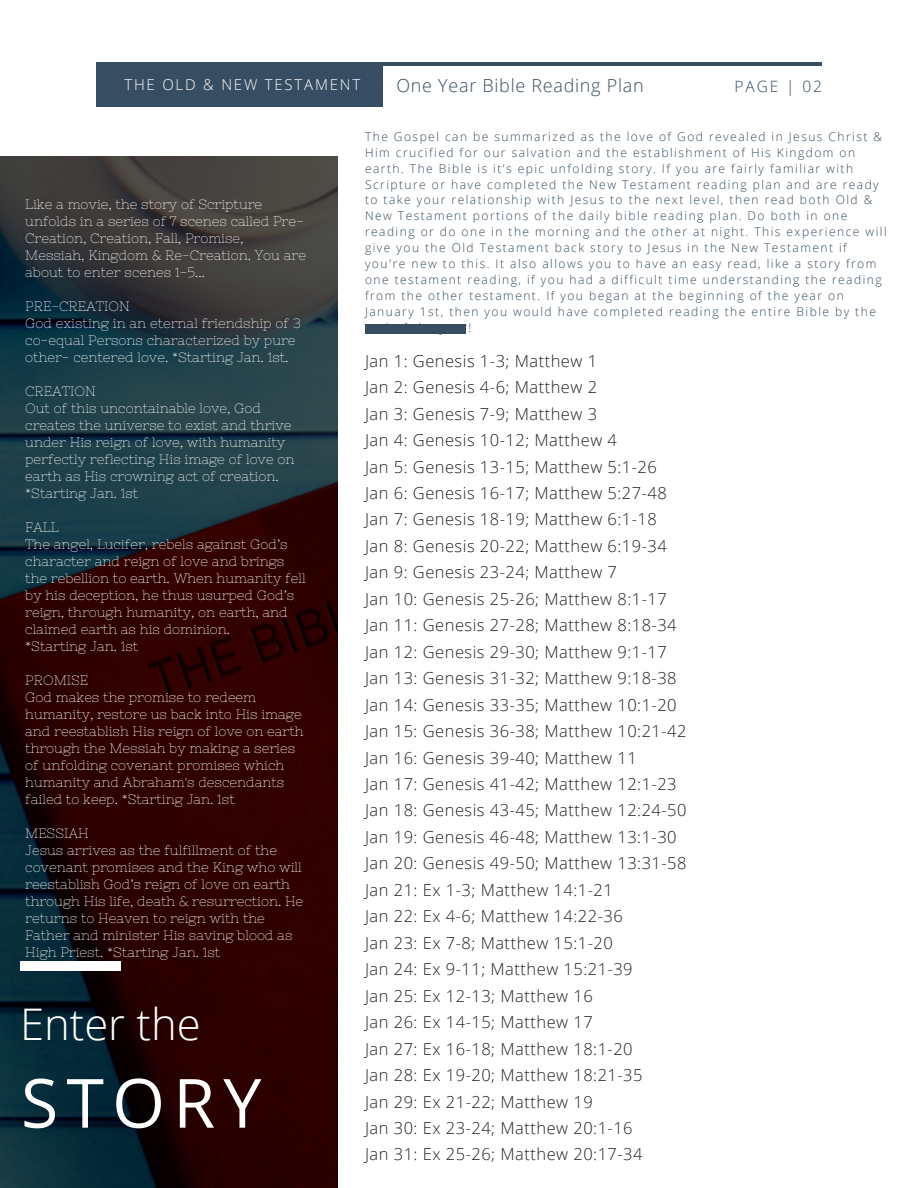
<style>
.page{position:relative;width:918px;height:1188px;background:#fff}
.page>*{position:absolute;margin:0;border:0;box-sizing:border-box;transform-origin:0 0}
.t1{font:67.95px "Open Sans";letter-spacing:.12em;color:#fff}
.t2{font:300 43.65px "Open Sans";color:#fff}
.t3{font:300 18px "Open Sans";letter-spacing:.04em;color:#364d62}
.t4{font:300 16.5px "Open Sans";letter-spacing:.03em;color:#222}
.t5{font:300 15.6px "Open Sans";letter-spacing:.12em;color:#364d62}
.t6{font:300 15px "Open Sans";letter-spacing:.12em;color:#fff}
.t7{font:13.5px/17px "Nixie One";color:#fff}
.t8{font:300 12px/15.9px "Open Sans";letter-spacing:.12em;color:#364d62}
</style>
<div class="page">
<hr style="left:96px;top:62px;width:726px;height:4px;background:#364d62">
<div style="left:96px;top:62px;width:287px;height:44px;background:#364d62"></div>
<img style="left:0;top:156px;width:338px;height:1032px">
<div style="left:20px;top:961px;width:100px;height:9px;background:#fff"></div>
<div style="left:365px;top:324px;width:100px;height:9px;background:#364d62"></div>
<p class="t3" style="left:397px;top:73px;width:249px">One Year Bible Reading Plan</p>
<p class="t6" style="left:124px;top:74px;width:237px">THE OLD &amp; NEW TESTAMENT</p>
<p class="t5" style="left:735px;top:75px;width:89px">PAGE | 02</p>
<p class="t7" style="left:25px;top:196px;width:282px">Like a movie, the story of Scripture unfolds in a series of 7 scenes called Pre-Creation, Creation, Fall, Promise, Messiah, Kingdom &amp; Re-Creation. You are about to enter scenes 1-5...</p>
<p class="t7" style="left:25px;top:298px;width:106px">PRE-CREATION</p>
<p class="t7" style="left:25px;top:315px;width:277px">God existing in an eternal friendship of 3 co-equal Persons characterized by pure other- centered love. *Starting Jan. 1st.</p>
<p class="t7" style="left:25px;top:383px;width:72px">CREATION</p>
<p class="t7" style="left:25px;top:400px;width:271px">Out of this uncontainable love, God creates the universe to exist and thrive under His reign of love, with humanity perfectly reflecting His image of love on earth as His crowning act of creation.</p>
<p class="t7" style="left:25px;top:485px;width:115px">*Starting Jan. 1st</p>
<p class="t7" style="left:25px;top:519px;width:35px">FALL</p>
<p class="t7" style="left:25px;top:536px;width:282px">The angel, Lucifer, rebels against God’s character and reign of love and brings the rebellion to earth. When humanity fell by his deception, he thus usurped God’s reign, through humanity, on earth, and claimed earth as his dominion.</p>
<p class="t7" style="left:25px;top:638px;width:115px">*Starting Jan. 1st</p>
<p class="t7" style="left:25px;top:672px;width:64px">PROMISE</p>
<p class="t7" style="left:25px;top:689px;width:280px">God makes the promise to redeem humanity, restore us back into His image and reestablish His reign of love on earth through the Messiah by making a series of unfolding covenant promises which humanity and Abraham's descendants failed to keep. *Starting Jan. 1st</p>
<p class="t7" style="left:25px;top:825px;width:65px">MESSIAH</p>
<p class="t7" style="left:25px;top:842px;width:280px">Jesus arrives as the fulfillment of the covenant promises and the King who will reestablish God’s reign of love on earth through His life, death &amp; resurrection. He returns to Heaven to reign with the Father and minister His saving blood as High Priest. *Starting Jan. 1st</p>
<p class="t2" style="left:20px;top:994px;width:182px">Enter the</p>
<p class="t1" style="left:21px;top:1055px;width:242px">STORY</p>
<p class="t8" style="left:365px;top:128px;width:523px">The Gospel can be summarized as the love of God revealed in Jesus Christ &amp; Him crucified for our salvation and the establishment of His Kingdom on earth. The Bible is it’s epic unfolding story. If you are fairly familiar with Scripture or have completed the New Testament reading plan and are ready to take your relationship with Jesus to the next level, then read both Old &amp; New Testament portions of the daily bible reading plan. Do both in one reading or do one in the morning and the other at night. This experience will give you the Old Testament back story to Jesus in the New Testament if you're new to this. It also allows you to have an easy read, like a story from one testament reading, if you had a difficult time understanding the reading from the other testament. If you began at the beginning of the year on January 1st, then you would have completed reading the entire Bible by the</p>
<p class="t4" style="left:365px;top:349px;width:234px">Jan 1: Genesis 1-3; Matthew 1</p>
<p class="t4" style="left:365px;top:376px;width:234px">Jan 2: Genesis 4-6; Matthew 2</p>
<p class="t4" style="left:365px;top:402px;width:234px">Jan 3: Genesis 7-9; Matthew 3</p>
<p class="t4" style="left:365px;top:428px;width:253px">Jan 4: Genesis 10-12; Matthew 4</p>
<p class="t4" style="left:365px;top:455px;width:293px">Jan 5: Genesis 13-15; Matthew 5:1-26</p>
<p class="t4" style="left:365px;top:481px;width:303px">Jan 6: Genesis 16-17; Matthew 5:27-48</p>
<p class="t4" style="left:365px;top:508px;width:293px">Jan 7: Genesis 18-19; Matthew 6:1-18</p>
<p class="t4" style="left:365px;top:534px;width:303px">Jan 8: Genesis 20-22; Matthew 6:19-34</p>
<p class="t4" style="left:365px;top:561px;width:253px">Jan 9: Genesis 23-24; Matthew 7</p>
<p class="t4" style="left:365px;top:587px;width:303px">Jan 10: Genesis 25-26; Matthew 8:1-17</p>
<p class="t4" style="left:365px;top:614px;width:313px">Jan 11: Genesis 27-28; Matthew 8:18-34</p>
<p class="t4" style="left:365px;top:640px;width:303px">Jan 12: Genesis 29-30; Matthew 9:1-17</p>
<p class="t4" style="left:365px;top:667px;width:313px">Jan 13: Genesis 31-32; Matthew 9:18-38</p>
<p class="t4" style="left:365px;top:693px;width:313px">Jan 14: Genesis 33-35; Matthew 10:1-20</p>
<p class="t4" style="left:365px;top:719px;width:323px">Jan 15: Genesis 36-38; Matthew 10:21-42</p>
<p class="t4" style="left:365px;top:746px;width:273px">Jan 16: Genesis 39-40; Matthew 11</p>
<p class="t4" style="left:365px;top:772px;width:313px">Jan 17: Genesis 41-42; Matthew 12:1-23</p>
<p class="t4" style="left:365px;top:799px;width:323px">Jan 18: Genesis 43-45; Matthew 12:24-50</p>
<p class="t4" style="left:365px;top:825px;width:313px">Jan 19: Genesis 46-48; Matthew 13:1-30</p>
<p class="t4" style="left:365px;top:852px;width:323px">Jan 20: Genesis 49-50; Matthew 13:31-58</p>
<p class="t4" style="left:365px;top:878px;width:249px">Jan 21: Ex 1-3; Matthew 14:1-21</p>
<p class="t4" style="left:365px;top:905px;width:259px">Jan 22: Ex 4-6; Matthew 14:22-36</p>
<p class="t4" style="left:365px;top:931px;width:249px">Jan 23: Ex 7-8; Matthew 15:1-20</p>
<p class="t4" style="left:365px;top:958px;width:269px">Jan 24: Ex 9-11; Matthew 15:21-39</p>
<p class="t4" style="left:365px;top:984px;width:229px">Jan 25: Ex 12-13; Matthew 16</p>
<p class="t4" style="left:365px;top:1011px;width:229px">Jan 26: Ex 14-15; Matthew 17</p>
<p class="t4" style="left:365px;top:1037px;width:269px">Jan 27: Ex 16-18; Matthew 18:1-20</p>
<p class="t4" style="left:365px;top:1063px;width:279px">Jan 28: Ex 19-20; Matthew 18:21-35</p>
<p class="t4" style="left:365px;top:1090px;width:229px">Jan 29: Ex 21-22; Matthew 19</p>
<p class="t4" style="left:365px;top:1116px;width:269px">Jan 30: Ex 23-24; Matthew 20:1-16</p>
<p class="t4" style="left:365px;top:1143px;width:279px">Jan 31: Ex 25-26; Matthew 20:17-34</p>
</div>
